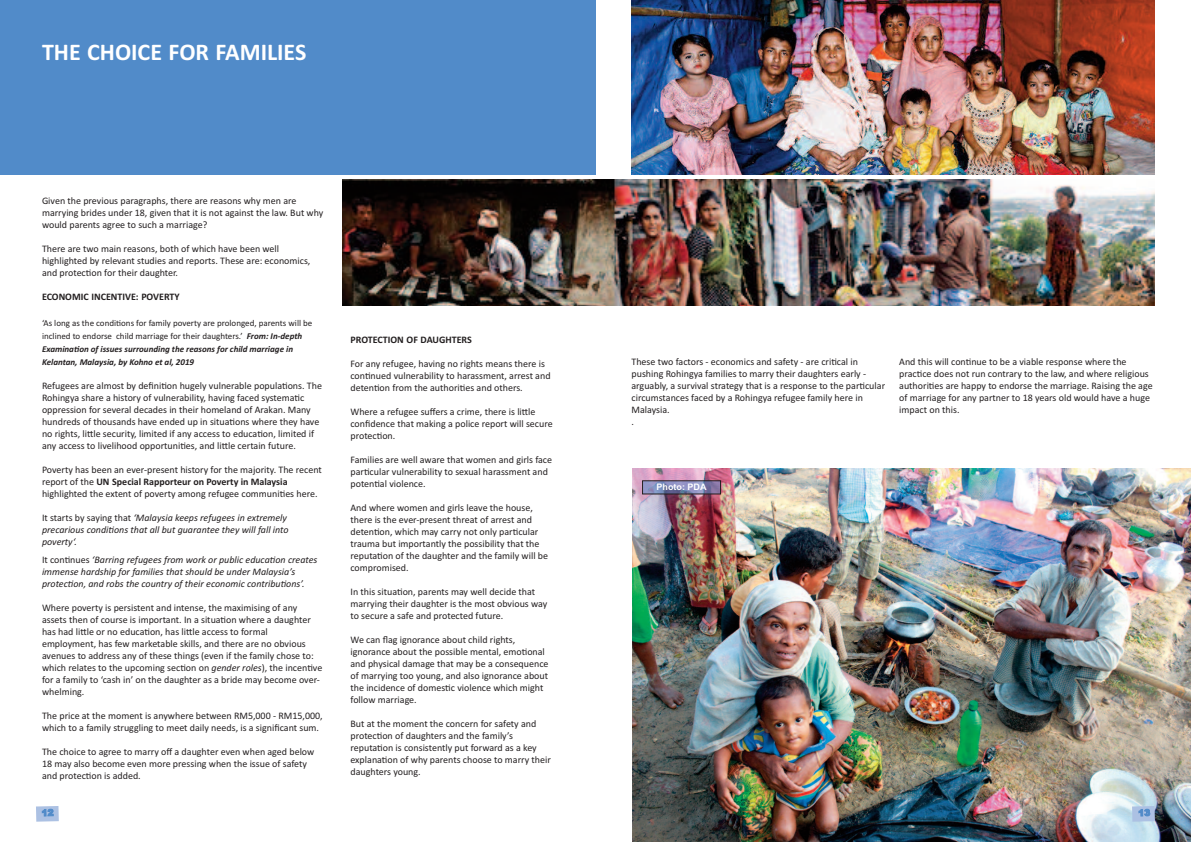
<style>
.page{position:relative;width:1191px;height:842px;background:#fff}
.page>*{position:absolute;margin:0;border:0;box-sizing:border-box;transform-origin:0 0}
.t1{font:700 24px "Calibri";color:#fff}
.t2{font:10px/12px "Calibri";color:#231f20}
.t3{font:italic 10px/12px "Calibri";color:#231f20}
.t4{font:700 10px "Calibri";color:#231f20}
.t5{font:9px/13px "Calibri";color:#231f20}
.t6{font:700 9px "Arial";color:#fff}
.s1{font-weight:700;font-style:italic}
.s2{font-weight:700}
.s3{font-style:normal}
.s4{font-style:italic}
</style>
<div class="page">
<img style="left:632px;top:468px;width:559px;height:374px">
<div style="left:0;top:0;width:595px;height:175px;background:#518bc9"></div>
<img style="left:342px;top:179px;width:813px;height:126px">
<div style="left:642px;top:481px;width:78px;height:13px;background:#518bc9;opacity:.52"></div>
<img style="left:631px;top:0;width:524px;height:175px">
<svg style="left:36px;top:806px;width:23px;height:16px"></svg>
<svg style="left:1132px;top:806px;width:22px;height:16px"></svg>
<h1 class="t1" style="left:42px;top:38px;width:266px">THE CHOICE FOR FAMILIES</h1>
<p class="t2" style="left:42px;top:194px;width:283px">Given the previous paragraphs, there are reasons why men are marrying brides under 18, given that it is not against the law. But why would parents agree to such a marriage?</p>
<p class="t2" style="left:42px;top:242px;width:270px">There are two main reasons, both of which have been well highlighted by relevant studies and reports. These are: economics, and protection for their daughter.</p>
<p class="t4" style="left:42px;top:290px;width:139px">ECONOMIC INCENTIVE: POVERTY</p>
<p class="t5" style="left:42px;top:316px;width:272px">‘As long as the conditions for family poverty are prolonged, parents will be inclined to endorse child marriage for their daughters.’ <span class="s1">From: In-depth Examination of issues surrounding the reasons for child marriage in Kelantan, Malaysia, by Kohno et al, 2019</span></p>
<p class="t2" style="left:42px;top:379px;width:281px">Refugees are almost by definition hugely vulnerable populations. The Rohingya share a history of vulnerability, having faced systematic oppression for several decades in their homeland of Arakan. Many hundreds of thousands have ended up in situations where they have no rights, little security, limited if any access to education, limited if any access to livelihood opportunities, and little certain future.</p>
<p class="t2" style="left:42px;top:463px;width:281px">Poverty has been an ever-present history for the majority. The recent report of the <span class="s2">UN Special Rapporteur on Poverty in Malaysia </span>highlighted the extent of poverty among refugee communities here.</p>
<p class="t3" style="left:42px;top:511px;width:248px"><span class="s3">It starts by saying that</span> ‘Malaysia keeps refugees in extremely precarious conditions that all but guarantee they will fall into poverty‘.</p>
<p class="t3" style="left:42px;top:553px;width:277px"><span class="s3">It continues</span> ‘Barring refugees from work or public education creates immense hardship for families that should be under Malaysia’s protection, and robs the country of their economic contributions’.</p>
<p class="t2" style="left:42px;top:601px;width:282px">Where poverty is persistent and intense, the maximising of any assets then of course is important. In a situation where a daughter has had little or no education, has little access to formal employment, has few marketable skills, and there are no obvious avenues to address any of these things (even if the family chose to: which relates to the upcoming section on <span class="s4">gender roles</span>), the incentive for a family to ‘cash in’ on the daughter as a bride may become over&shy;whelming.</p>
<p class="t2" style="left:42px;top:709px;width:282px">The price at the moment is anywhere between RM5,000 - RM15,000, which to a family struggling to meet daily needs, is a significant sum.</p>
<p class="t2" style="left:42px;top:745px;width:274px">The choice to agree to marry off a daughter even when aged below<br>18 may also become even more pressing when the issue of safety and protection is added.</p>
<p class="t4" style="left:350px;top:334px;width:123px">PROTECTION OF DAUGHTERS</p>
<p class="t2" style="left:350px;top:358px;width:202px">For any refugee, having no rights means there is continued vulnerability to harassment, arrest and detention from the authorities and others.</p>
<p class="t2" style="left:350px;top:406px;width:204px">Where a refugee suffers a crime, there is little confidence that making a police report will secure protection.</p>
<p class="t2" style="left:350px;top:454px;width:203px">Families are well aware that women and girls face particular vulnerability to sexual harassment and potential violence.</p>
<p class="t2" style="left:350px;top:502px;width:199px">And where women and girls leave the house, there is the ever-present threat of arrest and detention, which may carry not only particular trauma but importantly the possibility that the reputation of the daughter and the family will be compromised.</p>
<p class="t2" style="left:350px;top:586px;width:198px">In this situation, parents may well decide that marrying their daughter is the most obvious way to secure a safe and protected future.</p>
<p class="t2" style="left:350px;top:634px;width:200px">We can flag ignorance about child rights, ignorance about the possible mental, emotional and physical damage that may be a consequence of marrying too young, and also ignorance about the incidence of domestic violence which might follow marriage.</p>
<p class="t2" style="left:350px;top:718px;width:202px">But at the moment the concern for safety and protection of daughters and the family’s reputation is consistently put forward as a key explanation of why parents choose to marry their daughters young.</p>
<p class="t2" style="left:631px;top:355px;width:255px">These two factors - economics and safety - are critical in pushing Rohingya families to marry their daughters early - arguably, a survival strategy that is a response to the particular circumstances faced by a Rohingya refugee family here in Malaysia.<br>.</p>
<p class="t2" style="left:899px;top:355px;width:255px">And this will continue to be a viable response where the practice does not run contrary to the law, and where religious authorities are happy to endorse the marriage. Raising the age of marriage for any partner to 18 years old would have a huge impact on this.</p>
<p class="t6" style="left:656px;top:481px;width:51px">Photo: PDA</p>
</div>
